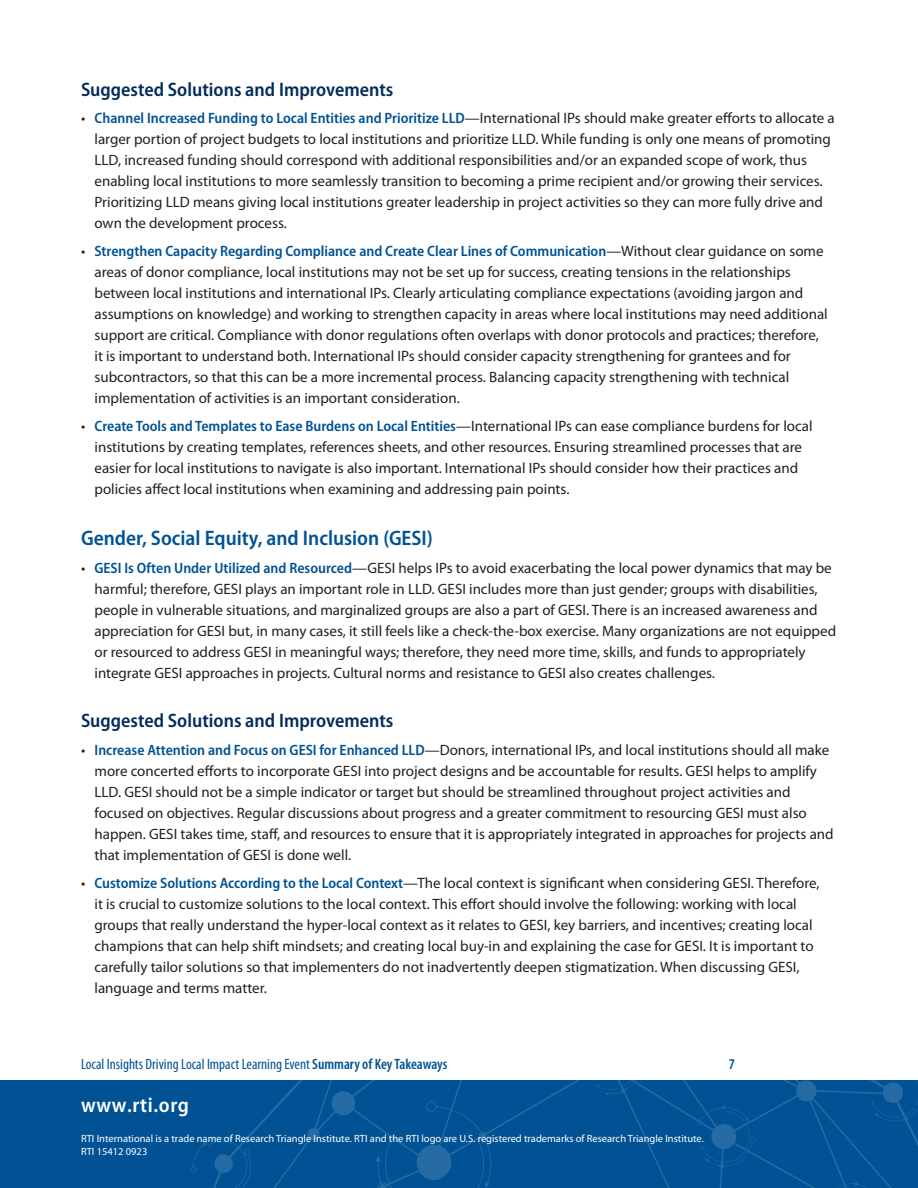
<style>
.page{position:relative;width:918px;height:1188px;background:#fff}
.page>*{position:absolute;margin:0;border:0;box-sizing:border-box;transform-origin:0 0}
.H1_14_16{font:600 semi-condensed 21px "Myriad Pro";color:#005294}
.t1{font:600 semi-condensed 21px "Myriad Pro";letter-spacing:.03em;color:#fff}
.H2_13_15{font:600 semi-condensed 19.5px "Myriad Pro";color:#002c5b}
.t2{font:15px/21px "Myriad Pro";color:#231f20}
.t3{font:condensed 15px "Myriad Pro";color:#005294}
.t4{font:600 condensed 15px "Myriad Pro";color:#005294}
.t5{font:10.5px/13.5px "Myriad Pro";color:#fff}
.s1{font-weight:600;font-stretch:semi-condensed;color:#005294}
.s2{font-weight:600}
</style>
<div class="page">
<img style="left:0;top:1080px;width:918px;height:108px">
<p class="H2_13_15" style="left:81px;top:78px;width:314px">Suggested Solutions and Improvements</p>
<p class="t2" style="left:94px;top:108px;width:742px;text-indent:-14px">• <span class="s1">Channel Increased Funding to Local Entities and Prioritize LLD</span>—International IPs should make greater efforts to allocate a larger portion of project budgets to local institutions and prioritize LLD. While funding is only one means of promoting LLD, increased funding should correspond with additional responsibilities and/or an expanded scope of work, thus enabling local institutions to more seamlessly transition to becoming a prime recipient and/or growing their services.<br>Prioritizing LLD means giving local institutions greater leadership in project activities so they can more fully drive and own the development process.</p>
<p class="t2" style="left:94px;top:241px;width:735px;text-indent:-14px">• <span class="s1">Strengthen Capacity Regarding Compliance and Create Clear Lines of Communication</span>—Without clear guidance on some areas of donor compliance, local institutions may not be set up for success, creating tensions in the relationships between local institutions and international IPs. Clearly articulating compliance expectations (avoiding jargon and assumptions on knowledge) and working to strengthen capacity in areas where local institutions may need additional support are critical. Compliance with donor regulations often overlaps with donor protocols and practices; therefore, it is important to understand both. International IPs should consider capacity strengthening for grantees and for subcontractors, so that this can be a more incremental process. Balancing capacity strengthening with technical implementation of activities is an important consideration.</p>
<p class="t2" style="left:94px;top:416px;width:720px;text-indent:-14px">• <span class="s1">Create Tools and Templates to Ease Burdens on Local Entities</span>—International IPs can ease compliance burdens for local institutions by creating templates, references sheets, and other resources. Ensuring streamlined processes that are easier for local institutions to navigate is also important. International IPs should consider how their practices and policies affect local institutions when examining and addressing pain points.</p>
<p class="H1_14_16" style="left:81px;top:526px;width:353px">Gender, Social Equity, and Inclusion (GESI)</p>
<p class="t2" style="left:94px;top:557px;width:743px;text-indent:-14px">• <span class="s1">GESI Is Often Under Utilized and Resourced</span>—GESI helps IPs to avoid exacerbating the local power dynamics that may be harmful; therefore, GESI plays an important role in LLD. GESI includes more than just gender; groups with disabilities, people in vulnerable situations, and marginalized groups are also a part of GESI. There is an increased awareness and appreciation for GESI but, in many cases, it still feels like a check-the-box exercise. Many organizations are not equipped or resourced to address GESI in meaningful ways; therefore, they need more time, skills, and funds to appropriately integrate GESI approaches in projects. Cultural norms and resistance to GESI also creates challenges.</p>
<p class="H2_13_15" style="left:81px;top:710px;width:314px">Suggested Solutions and Improvements</p>
<p class="t2" style="left:94px;top:740px;width:741px;text-indent:-14px">• <span class="s1">Increase Attention and Focus on GESI for Enhanced LLD</span>—Donors, international IPs, and local institutions should all make more concerted efforts to incorporate GESI into project designs and be accountable for results. GESI helps to amplify LLD. GESI should not be a simple indicator or target but should be streamlined throughout project activities and focused on objectives. Regular discussions about progress and a greater commitment to resourcing GESI must also happen. GESI takes time, staff, and resources to ensure that it is appropriately integrated in approaches for projects and that implementation of GESI is done well.</p>
<p class="t2" style="left:94px;top:872px;width:727px;text-indent:-14px">• <span class="s1">Customize Solutions According to the Local Context</span>—The local context is significant when considering GESI. Therefore, it is crucial to customize solutions to the local context. This effort should involve the following: working with local groups that really understand the hyper-local context as it relates to GESI, key barriers, and incentives; creating local champions that can help shift mindsets; and creating local buy-in and explaining the case for GESI. It is important to carefully tailor solutions so that implementers do not inadvertently deepen stigmatization. When discussing GESI, language and terms matter.</p>
<p class="t3" style="left:81px;top:1056px;width:368px">Local Insights Driving Local Impact Learning Event <span class="s2">Summary of Key Takeaways</span></p>
<p class="t4" style="left:729px;top:1056px;width:8px">7</p>
<h1 class="t1" style="left:81px;top:1094px;width:110px">www.rti.org</h1>
<p class="t5" style="left:81px;top:1132px;width:624px">RTI International is a trade name of Research Triangle Institute. RTI and the RTI logo are U.S. registered trademarks of Research Triangle Institute.<br>RTI 15412 0923</p>
</div>
